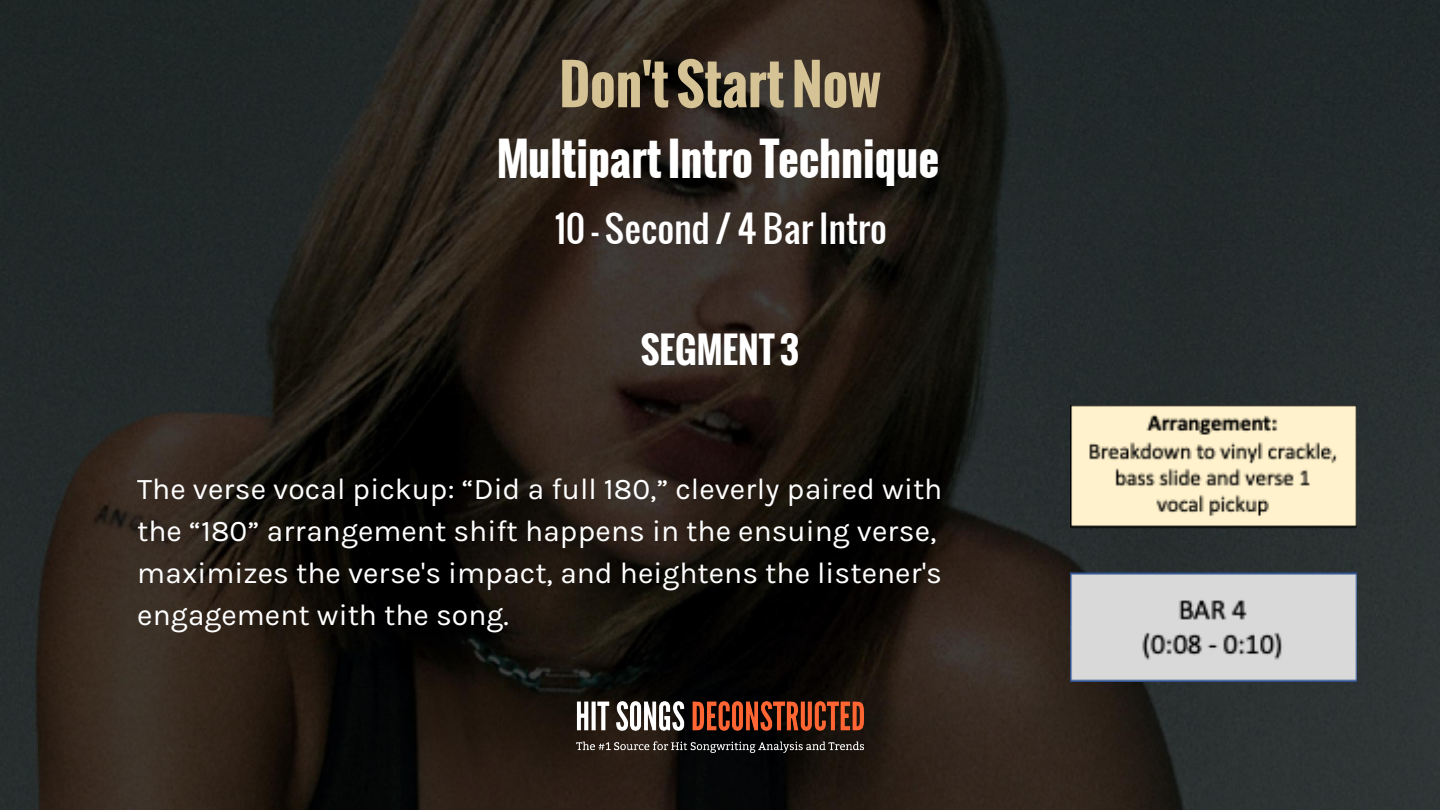
<style>
.page{position:relative;width:1440px;height:810px;background:#fff}
.page>*{position:absolute;margin:0;border:0;box-sizing:border-box;transform-origin:0 0}
.t1{font:700 54px "Oswald";color:#d5c295}
.t2{font:700 45px "Oswald";color:#fff}
.t3{font:36px "Oswald";color:#fff}
.t4{font:700 36px "Oswald";color:#fff}
.t5{font:30px/42px "Karla";color:#fff}
</style>
<div class="page">
<img style="left:0;top:0;width:1440px;height:810px">
<img style="left:1070px;top:405px;width:287px;height:277px">
<img style="left:577px;top:701px;width:287px;height:51px">
<h1 class="t1" style="left:559px;top:44px;width:323px">Don't Start Now</h1>
<h2 class="t2" style="left:496px;top:125px;width:444px">Multipart Intro Technique</h2>
<p class="t3" style="left:554px;top:201px;width:334px">10 - Second / 4 Bar Intro</p>
<p class="t4" style="left:641px;top:322px;width:160px">SEGMENT 3</p>
<p class="t5" style="left:137px;top:469px;width:807px">The verse vocal pickup: “Did a full 180,” cleverly paired with the “180” arrangement shift happens in the ensuing verse, maximizes the verse's impact, and heightens the listener's engagement with the song.</p>
</div>
